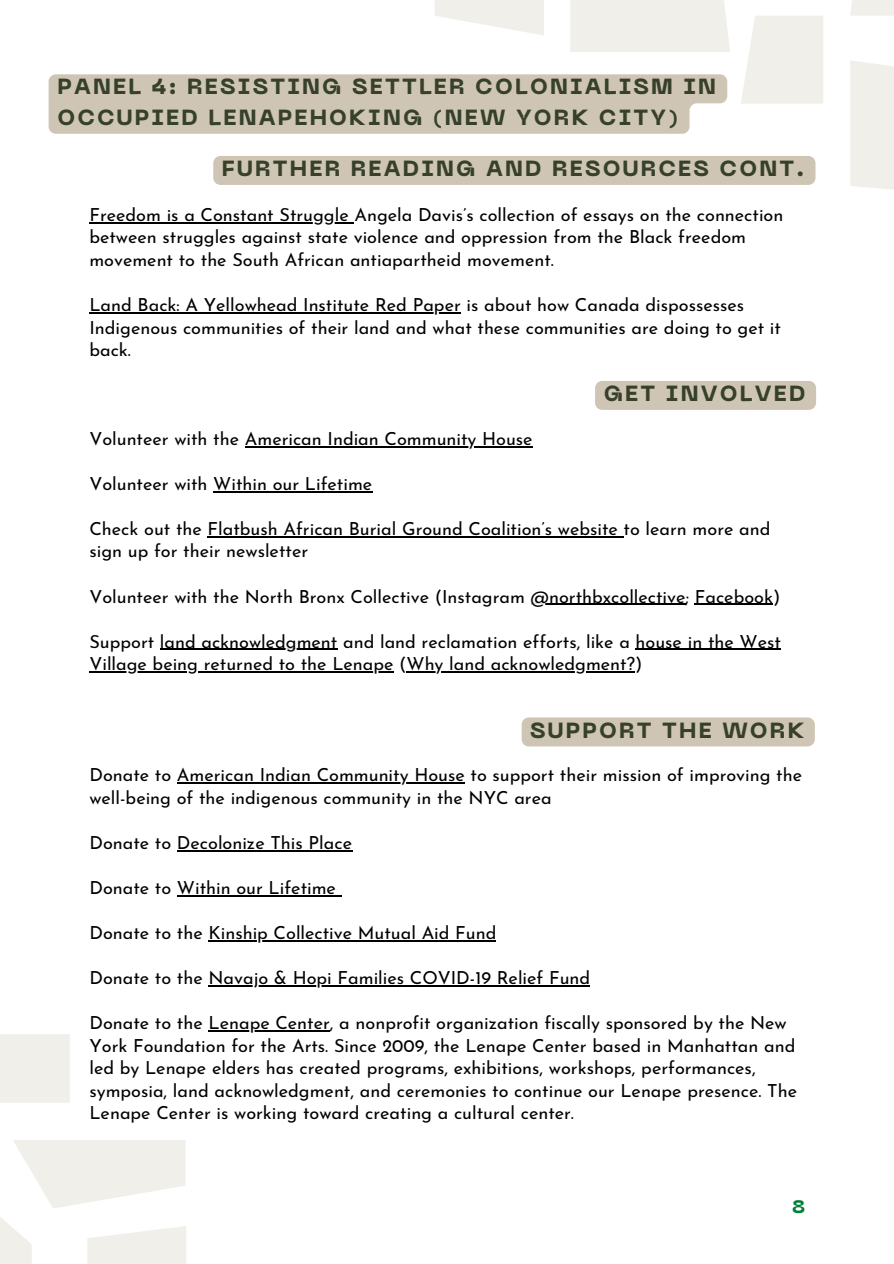
<style>
.page{position:relative;width:894px;height:1264px;background:#fff}
.page>*{position:absolute;margin:0;border:0;box-sizing:border-box;transform-origin:0 0}
.t1{font:800 21.75px/30.5px "PP Neue Machina";letter-spacing:.1em;color:#36402b}
.t2{font:18px/22.5px "Josefin Sans";color:#000}
.t3{font:800 18px "PP Neue Machina";color:#008037}
</style>
<div class="page">
<svg style="left:0;top:1031px;width:330px;height:232px"></svg>
<div style="left:49px;top:74px;width:372px;height:60px;background:#cec5b4"></div>
<div style="left:213px;top:156px;width:208px;height:29px;background:#cec5b4"></div>
<hr style="left:89px;top:222px;width:265px;height:1px;background:#000">
<hr style="left:89px;top:312px;width:371px;height:1px;background:#000">
<svg style="left:421px;top:0;width:472px;height:190px"></svg>
<div style="left:595px;top:381px;width:220px;height:29px;background:#cec5b4"></div>
<div style="left:521px;top:717px;width:293px;height:29px;background:#cec5b4"></div>
<hr style="left:245px;top:446px;width:287px;height:1px;background:#000">
<hr style="left:213px;top:491px;width:159px;height:1px;background:#000">
<hr style="left:207px;top:536px;width:416px;height:1px;background:#000">
<hr style="left:530px;top:603px;width:155px;height:2px;background:#000">
<hr style="left:694px;top:603px;width:78px;height:2px;background:#000">
<hr style="left:160px;top:648px;width:177px;height:2px;background:#000">
<hr style="left:635px;top:648px;width:145px;height:2px;background:#000">
<hr style="left:89px;top:671px;width:304px;height:1px;background:#000">
<hr style="left:406px;top:671px;width:229px;height:1px;background:#000">
<hr style="left:177px;top:782px;width:287px;height:1px;background:#000">
<hr style="left:177px;top:850px;width:175px;height:1px;background:#000">
<hr style="left:177px;top:895px;width:159px;height:1px;background:#000">
<hr style="left:208px;top:940px;width:288px;height:1px;background:#000">
<hr style="left:208px;top:985px;width:382px;height:1px;background:#000">
<hr style="left:208px;top:1030px;width:122px;height:1px;background:#000">
<p class="t1" style="left:57px;top:74px;width:660px">PANEL 4: RESISTING SETTLER COLONIALISM IN<br>OCCUPIED LENAPEHOKING (NEW YORK CITY)</p>
<p class="t1" style="left:222px;top:155px;width:583px">FURTHER READING AND RESOURCES CONT.</p>
<p class="t2" style="left:89px;top:205px;width:695px">Freedom is a Constant Struggle Angela Davis’s collection of essays on the connection between struggles against state violence and oppression from the Black freedom movement to the South African antiapartheid movement.</p>
<p class="t2" style="left:89px;top:295px;width:693px">Land Back: A Yellowhead Institute Red Paper is about how Canada dispossesses<br>Indigenous communities of their land and what these communities are doing to get it back.</p>
<p class="t1" style="left:603px;top:380px;width:203px">GET INVOLVED</p>
<p class="t2" style="left:89px;top:429px;width:444px">Volunteer with the American Indian Community House</p>
<p class="t2" style="left:89px;top:474px;width:284px">Volunteer with Within our Lifetime</p>
<p class="t2" style="left:89px;top:519px;width:682px">Check out the Flatbush African Burial Ground Coalition’s website to learn more and sign up for their newsletter</p>
<p class="t2" style="left:89px;top:587px;width:692px">Volunteer with the North Bronx Collective (Instagram @northbxcollective; Facebook)</p>
<p class="t2" style="left:89px;top:632px;width:692px">Support land acknowledgment and land reclamation efforts, like a house in the West<br>Village being returned to the Lenape (Why land acknowledgment?)</p>
<p class="t1" style="left:530px;top:717px;width:275px">SUPPORT THE WORK</p>
<p class="t2" style="left:89px;top:765px;width:714px">Donate to American Indian Community House to support their mission of improving the well-being of the indigenous community in the NYC area</p>
<p class="t2" style="left:89px;top:833px;width:264px">Donate to Decolonize This Place</p>
<p class="t2" style="left:89px;top:878px;width:248px">Donate to Within our Lifetime</p>
<p class="t2" style="left:89px;top:923px;width:408px">Donate to the Kinship Collective Mutual Aid Fund</p>
<p class="t2" style="left:89px;top:968px;width:502px">Donate to the Navajo &amp; Hopi Families COVID-19 Relief Fund</p>
<p class="t2" style="left:89px;top:1013px;width:709px">Donate to the Lenape Center, a nonprofit organization fiscally sponsored by the New York Foundation for the Arts. Since 2009, the Lenape Center based in Manhattan and led by Lenape elders has created programs, exhibitions, workshops, performances, symposia, land acknowledgment, and ceremonies to continue our Lenape presence. The Lenape Center is working toward creating a cultural center.</p>
<p class="t3" style="left:792px;top:1200px;width:14px">8</p>
</div>
